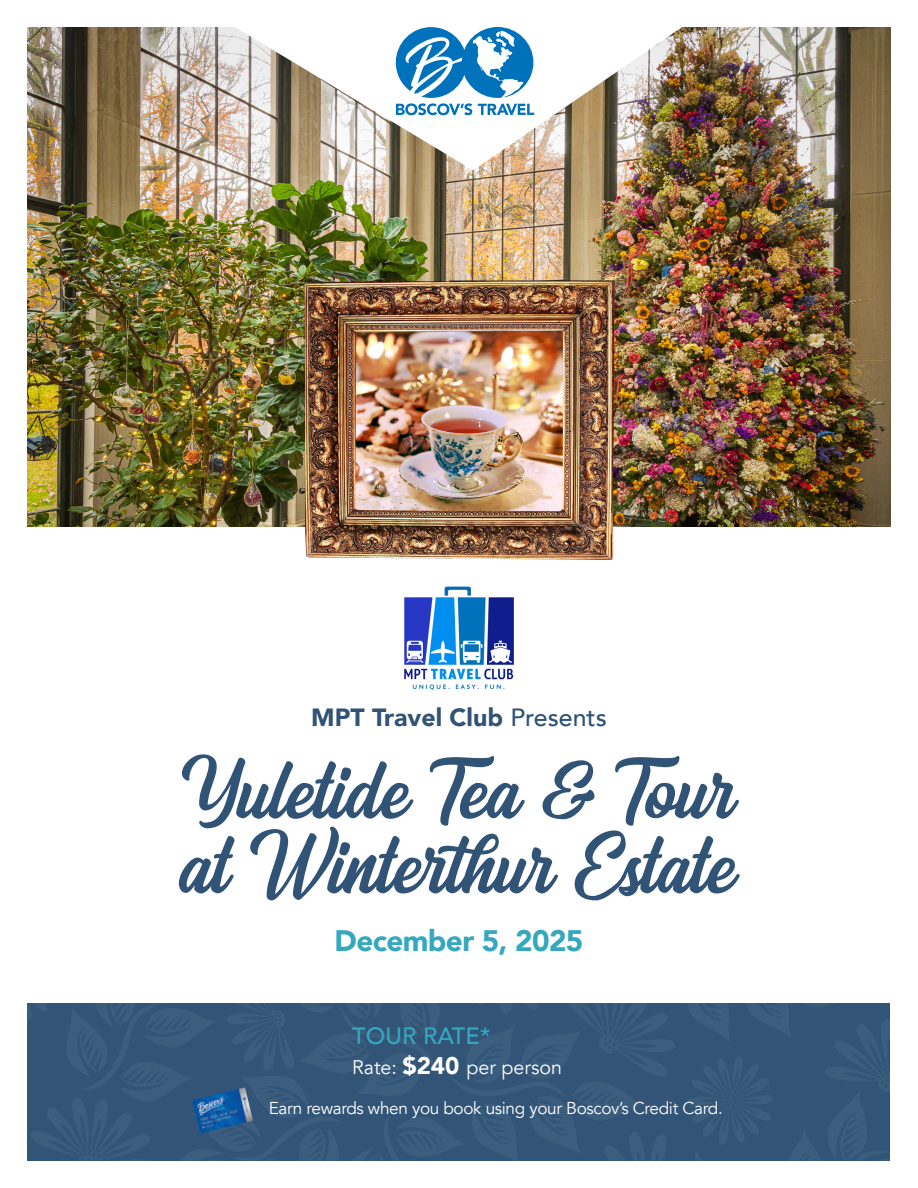
<style>
.page{position:relative;width:918px;height:1188px;background:#fff}
.page>*{position:absolute;margin:0;border:0;box-sizing:border-box;transform-origin:0 0}
.t1{font:78px/74.7px "Arthein";color:#305376}
.t2{font:900 29.55px "Avenir LT";letter-spacing:-.02em;color:#35a7be}
.t3{font:900 24.9px "Avenir LT";color:#305376}
.t4{font:500 23.55px "Avenir LT";color:#35a7be}
.t5{font:19.65px "Avenir LT";color:#fff}
.t6{font:17.1px "Avenir LT";letter-spacing:-.02em;color:#fff}
.s1{font-weight:500}
.s2{font-weight:900;font-size:24px}
</style>
<div class="page">
<svg style="left:27px;top:1003px;width:863px;height:158px;background:#345678"></svg>
<img style="left:27px;top:27px;width:864px;height:499px">
<img style="left:192px;top:1087px;width:61px;height:46px">
<img style="left:230px;top:27px;width:458px;height:143px">
<svg style="left:396px;top:27px;width:138px;height:88px"></svg>
<img style="left:404px;top:586px;width:110px;height:104px">
<img style="left:299px;top:276px;width:320px;height:284px">
<p class="t3" style="left:311px;top:703px;width:297px">MPT Travel Club <span class="s1">Presents</span></p>
<p class="t1" style="left:181px;top:758px;width:557px">Yuletide Tea &amp; Tour at Winterthur Estate</p>
<p class="t2" style="left:335px;top:923px;width:250px">December 5, 2025</p>
<p class="t4" style="left:352px;top:1022px;width:140px">TOUR RATE*</p>
<p class="t5" style="left:352px;top:1056px;width:211px">Rate: <span class="s2">$240</span> per person</p>
<p class="t6" style="left:269px;top:1098px;width:456px">Earn rewards when you book using your Boscov’s Credit Card.</p>
</div>
